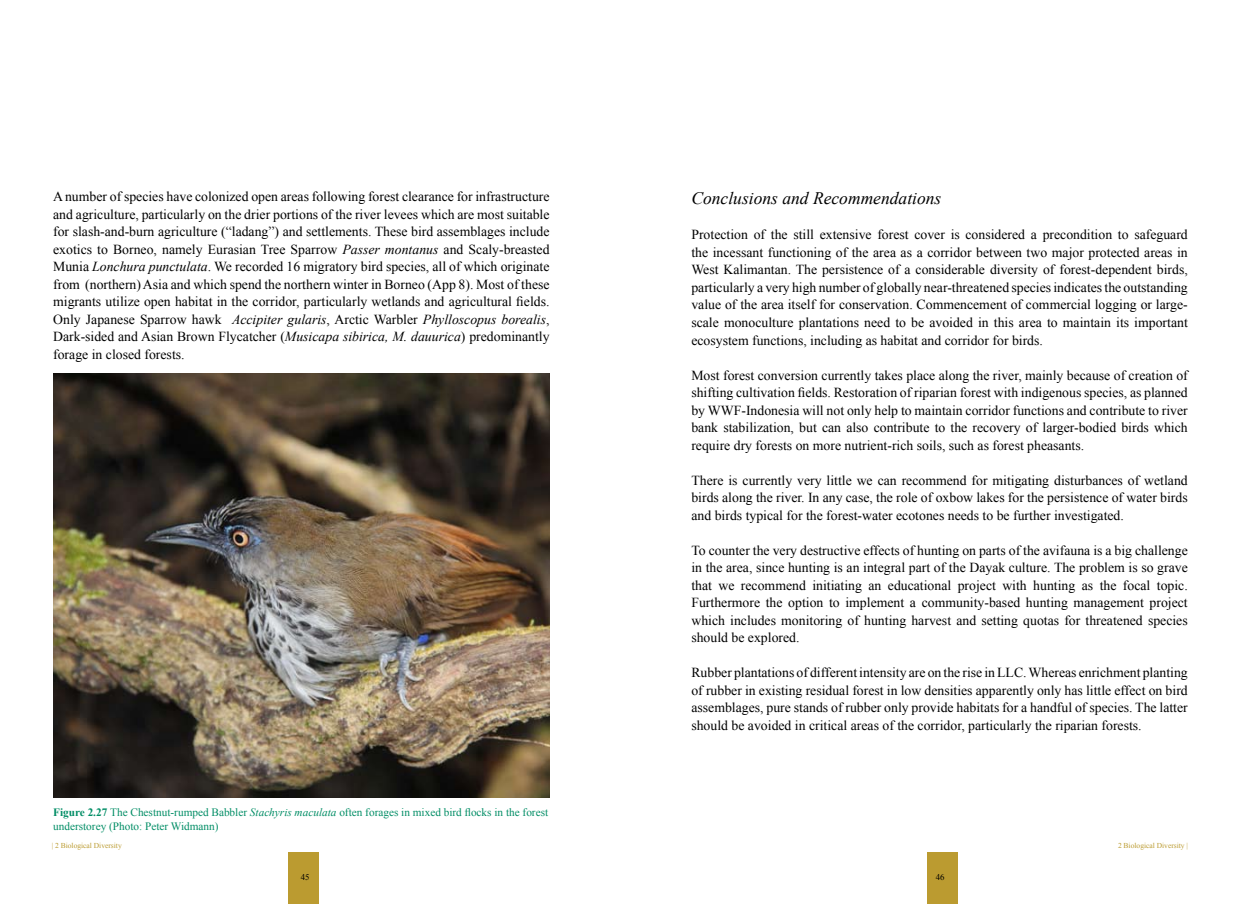
<style>
.page{position:relative;width:1241px;height:904px;background:#fff}
.page>*{position:absolute;margin:0;border:0;box-sizing:border-box;transform-origin:0 0}
.t1{font:italic 17.5px "Times New Roman";color:#000}
.t2{font:13.75px/17.5px "Times New Roman";color:#000;text-align:justify}
.t3{font:11.25px/13.5px "Times New Roman";color:#008d65}
.t4{font:8.75px "Times New Roman";color:#000}
.t5{font:7.5px "Times New Roman";color:#bb9b30}
.s1{font-style:italic}
.s2{font-weight:700}
</style>
<div class="page">
<div style="left:288px;top:852px;width:30px;height:52px;background:#bb9b30"></div>
<div style="left:926px;top:852px;width:31px;height:52px;background:#bb9b30"></div>
<img style="left:53px;top:373px;width:496px;height:424px">
<p class="t2" style="left:53px;top:188px;width:498px">A number of species have colonized open areas following forest clearance for infrastructure and agriculture, particularly on the drier portions of the river levees which are most suitable for slash-and-burn agriculture (“ladang”) and settlements. These bird assemblages include exotics to Borneo, namely Eurasian Tree Sparrow <span class="s1">Passer montanus</span> and Scaly-breasted Munia <span class="s1">Lonchura punctulata</span>. We recorded 16 migratory bird species, all of which originate from (northern) Asia and which spend the northern winter in Borneo (App 8). Most of these migrants utilize open habitat in the corridor, particularly wetlands and agricultural fields.<br>Only Japanese Sparrow hawk <span class="s1">Accipiter gularis</span>, Arctic Warbler <span class="s1">Phylloscopus borealis</span>, Dark-sided and Asian Brown Flycatcher (<span class="s1">Musicapa sibirica, M. dauurica</span>) predominantly forage in closed forests.</p>
<p class="t1" style="left:691px;top:186px;width:251px">Conclusions and Recommendations</p>
<p class="t2" style="left:691px;top:226px;width:498px">Protection of the still extensive forest cover is considered a precondition to safeguard the incessant functioning of the area as a corridor between two major protected areas in West Kalimantan. The persistence of a considerable diversity of forest-dependent birds, particularly a very high number of globally near-threatened species indicates the outstanding value of the area itself for conservation. Commencement of commercial logging or large&shy;scale monoculture plantations need to be avoided in this area to maintain its important ecosystem functions, including as habitat and corridor for birds.</p>
<p class="t2" style="left:691px;top:366px;width:498px">Most forest conversion currently takes place along the river, mainly because of creation of shifting cultivation fields. Restoration of riparian forest with indigenous species, as planned by WWF-Indonesia will not only help to maintain corridor functions and contribute to river bank stabilization, but can also contribute to the recovery of larger-bodied birds which require dry forests on more nutrient-rich soils, such as forest pheasants.</p>
<p class="t2" style="left:691px;top:471px;width:498px">There is currently very little we can recommend for mitigating disturbances of wetland birds along the river. In any case, the role of oxbow lakes for the persistence of water birds and birds typical for the forest-water ecotones needs to be further investigated.</p>
<p class="t2" style="left:691px;top:541px;width:498px">To counter the very destructive effects of hunting on parts of the avifauna is a big challenge in the area, since hunting is an integral part of the Dayak culture. The problem is so grave that we recommend initiating an educational project with hunting as the focal topic.<br>Furthermore the option to implement a community-based hunting management project which includes monitoring of hunting harvest and setting quotas for threatened species should be explored.</p>
<p class="t2" style="left:691px;top:663px;width:498px">Rubber plantations of different intensity are on the rise in LLC. Whereas enrichment planting of rubber in existing residual forest in low densities apparently only has little effect on bird assemblages, pure stands of rubber only provide habitats for a handful of species. The latter should be avoided in critical areas of the corridor, particularly the riparian forests.</p>
<p class="t3" style="left:53px;top:805px;width:496px"><span class="s2">Figure 2.27</span> The Chestnut-rumped Babbler <span class="s1">Stachyris maculata</span> often forages in mixed bird flocks in the forest understorey (Photo: Peter Widmann)</p>
<p class="t5" style="left:52px;top:840px;width:72px">| 2 Biological Diversity</p>
<p class="t5" style="left:1117px;top:840px;width:72px">2 Biological Diversity |</p>
<p class="t4" style="left:301px;top:871px;width:10px">45</p>
<p class="t4" style="left:935px;top:871px;width:10px">46</p>
</div>
